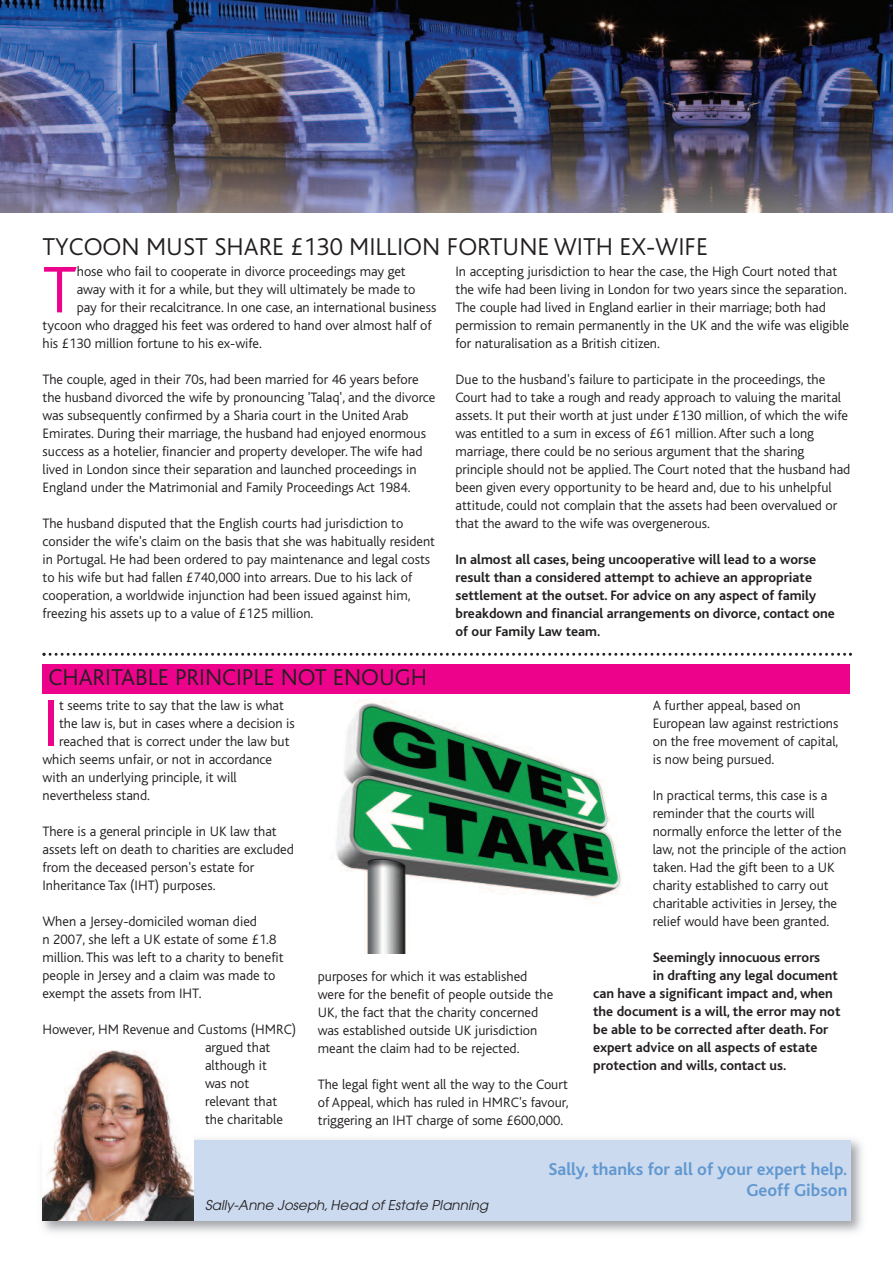
<style>
.page{position:relative;width:893px;height:1263px;background:#fff}
.page>*{position:absolute;margin:0;border:0;box-sizing:border-box;transform-origin:0 0}
.t1{font:300 68.85px "Bliss";color:#ed028c}
.t2{font:300 25.5px "Bliss";color:#231f20}
.t3{font:300 24px "Bliss";color:#231f20}
.t4{font:700 18px/21.6px "Bliss";color:#6198d0;text-align:right}
.t5{font:300 14.25px/18px "Bliss";color:#231f20}
.t6{font:700 14.25px/18px "Bliss";color:#231f20}
.t7{font:italic 13.5px "Avant Garde";letter-spacing:.005em;color:#231f20}
</style>
<div class="page">
<svg style="left:43px;top:653px;width:809px;height:3px"></svg>
<img style="left:0;top:0;width:893px;height:212px">
<div style="left:43px;top:664px;width:807px;height:30px;background:#ed028c"></div>
<img style="left:331px;top:700px;width:291px;height:253px">
<img style="left:42px;top:1139px;width:820px;height:94px">
<div style="left:43px;top:1140px;width:807px;height:80px;background:#cbdaef"></div>
<img style="left:43px;top:1050px;width:150px;height:170px">
<h2 class="t2" style="left:43px;top:238px;width:667px">TYCOON MUST SHARE £130 MILLION FORTUNE WITH EX-WIFE</h2>
<h1 class="t1" style="left:43px;top:267px;width:36px">T</h1>
<p class="t5" style="left:77px;top:264px;width:330px">hose who fail to cooperate in divorce proceedings may get</p>
<p class="t5" style="left:77px;top:282px;width:340px">away with it for a while, but they will ultimately be made to</p>
<p class="t5" style="left:77px;top:300px;width:361px">pay for their recalcitrance. In one case, an international business</p>
<p class="t5" style="left:43px;top:318px;width:391px">tycoon who dragged his feet was ordered to hand over almost half of</p>
<p class="t5" style="left:43px;top:336px;width:221px">his £130 million fortune to his ex-wife.</p>
<p class="t5" style="left:43px;top:372px;width:394px">The couple, aged in their 70s, had been married for 46 years before the husband divorced the wife by pronouncing 'Talaq', and the divorce was subsequently confirmed by a Sharia court in the United Arab Emirates. During their marriage, the husband had enjoyed enormous success as a hotelier, financier and property developer. The wife had lived in London since their separation and launched proceedings in England under the Matrimonial and Family Proceedings Act 1984.</p>
<p class="t5" style="left:43px;top:516px;width:394px">The husband disputed that the English courts had jurisdiction to consider the wife's claim on the basis that she was habitually resident in Portugal. He had been ordered to pay maintenance and legal costs to his wife but had fallen £740,000 into arrears. Due to his lack of cooperation, a worldwide injunction had been issued against him, freezing his assets up to a value of £125 million.</p>
<h3 class="t3" style="left:49px;top:669px;width:380px">CHARITABLE PRINCIPLE NOT ENOUGH</h3>
<p class="t5" style="left:455px;top:264px;width:395px">In accepting jurisdiction to hear the case, the High Court noted that the wife had been living in London for two years since the separation.<br>The couple had lived in England earlier in their marriage; both had permission to remain permanently in the UK and the wife was eligible for naturalisation as a British citizen.</p>
<p class="t5" style="left:455px;top:372px;width:396px">Due to the husband's failure to participate in the proceedings, the Court had to take a rough and ready approach to valuing the marital assets. It put their worth at just under £130 million, of which the wife was entitled to a sum in excess of £61 million.After such a long marriage, there could be no serious argument that the sharing principle should not be applied. The Court noted that the husband had been given every opportunity to be heard and, due to his unhelpful attitude, could not complain that the assets had been overvalued or that the award to the wife was overgenerous.</p>
<p class="t6" style="left:455px;top:552px;width:381px">In almost all cases, being uncooperative will lead to a worse result than a considered attempt to achieve an appropriate settlement at the outset. For advice on any aspect of family breakdown and financial arrangements on divorce, contact one of our Family Law team.</p>
<h1 class="t1" style="left:43px;top:700px;width:18px">I</h1>
<p class="t5" style="left:59px;top:697px;width:227px">t seems trite to say that the law is what</p>
<p class="t5" style="left:59px;top:715px;width:237px">the law is, but in cases where a decision is</p>
<p class="t5" style="left:59px;top:733px;width:232px">reached that is correct under the law but</p>
<p class="t5" style="left:43px;top:751px;width:231px">which seems unfair, or not in accordance</p>
<p class="t5" style="left:43px;top:769px;width:196px">with an underlying principle, it will</p>
<p class="t5" style="left:43px;top:787px;width:109px">nevertheless stand.</p>
<p class="t5" style="left:43px;top:823px;width:253px">There is a general principle in UK law that assets left on death to charities are excluded from the deceased person's estate for Inheritance Tax (IHT) purposes.</p>
<p class="t5" style="left:43px;top:913px;width:243px">When a Jersey-domiciled woman died<br>n 2007, she left a UK estate of some £1.8 million. This was left to a charity to benefit people in Jersey and a claim was made to exempt the assets from IHT.</p>
<p class="t5" style="left:205px;top:1021px;width:93px;text-indent:-163px">However, HM Revenue and Customs (HMRC) argued that although it<br>was not relevant that the charitable</p>
<p class="t5" style="left:318px;top:969px;width:237px">purposes for which it was established were for the benefit of people outside the UK, the fact that the charity concerned was established outside UK jurisdiction meant the claim had to be rejected.</p>
<p class="t5" style="left:318px;top:1077px;width:252px;text-align:justify">The legal fight went all the way to the Court of Appeal, which has ruled in HMRC's favour, triggering an IHT charge of some £600,000.</p>
<p class="t5" style="left:653px;top:697px;width:187px">A further appeal, based on<br>European law against restrictions on the free movement of capital, is now being pursued.</p>
<p class="t5" style="left:653px;top:787px;width:195px">In practical terms, this case is a reminder that the courts will normally enforce the letter of the law, not the principle of the action taken. Had the gift been to a UK charity established to carry out charitable activities in Jersey, the relief would have been granted.</p>
<p class="t6" style="left:653px;top:950px;width:169px">Seemingly innocuous errors</p>
<p class="t6" style="left:653px;top:968px;width:187px">in drafting any legal document</p>
<p class="t6" style="left:593px;top:986px;width:241px">can have a significant impact and, when</p>
<p class="t6" style="left:593px;top:1004px;width:249px">the document is a will, the error may not</p>
<p class="t6" style="left:593px;top:1022px;width:237px">be able to be corrected after death. For</p>
<p class="t6" style="left:593px;top:1040px;width:226px">expert advice on all aspects of estate</p>
<p class="t6" style="left:593px;top:1058px;width:195px">protection and wills, contact us.</p>
<p class="t4" style="left:549px;top:1160px;width:300px">Sally, thanks for all of your expert help.<br>Geoff Gibson</p>
<p class="t7" style="left:205px;top:1200px;width:285px">Sally-Anne Joseph, Head of Estate Planning</p>
</div>
